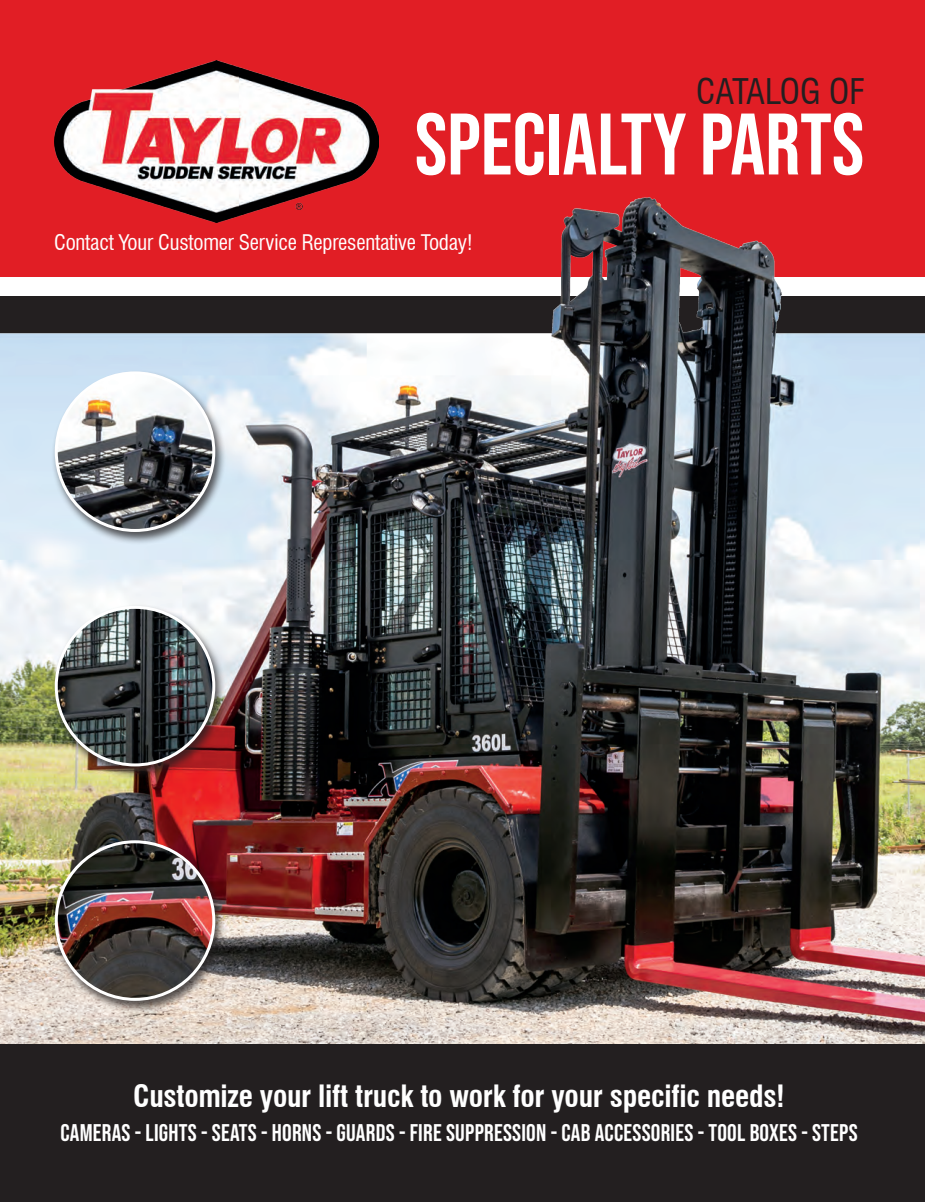
<style>
.page{position:relative;width:925px;height:1202px;background:#fff}
.page>*{position:absolute;margin:0;border:0;box-sizing:border-box;transform-origin:0 0}
.t1{font:87px "Bebas Neue";color:#fff}
.t2{font:condensed 34.5px "Swiss 721 BT";color:#231f20}
.t3{font:700 condensed 30px "Swiss 721 BT";letter-spacing:-.01em;color:#fff}
.t4{font:24px "Bebas Neue";letter-spacing:.01em;color:#fff}
.t5{font:condensed 21px "Swiss 721 BT";letter-spacing:-.01em;color:#fff}
</style>
<div class="page">
<div style="left:0;top:296px;width:925px;height:906px;background:#231f20"></div>
<div style="left:0;top:0;width:925px;height:277px;background:#e11e25"></div>
<img style="left:0;top:197px;width:925px;height:847px">
<img style="left:54px;top:61px;width:324px;height:162px">
<div style="left:51px;top:370px;width:175px;height:175px;background:#231f20;opacity:.75"></div>
<img style="left:56px;top:373px;width:158px;height:157px;border-radius:79px">
<div style="left:55px;top:371px;width:160px;height:161px;border:3px solid #fff;border-radius:50%"></div>
<div style="left:51px;top:604px;width:175px;height:176px;background:#231f20;opacity:.75"></div>
<img style="left:56px;top:607px;width:158px;height:158px;border-radius:79px">
<div style="left:55px;top:606px;width:160px;height:160px;border:3px solid #fff;border-radius:50%"></div>
<div style="left:51px;top:838px;width:175px;height:176px;background:#231f20;opacity:.75"></div>
<img style="left:56px;top:841px;width:158px;height:158px;border-radius:79px">
<div style="left:55px;top:840px;width:160px;height:160px;border:3px solid #fff;border-radius:50%"></div>
<h2 class="t2" style="left:696px;top:71px;width:170px">CATALOG OF</h2>
<h1 class="t1" style="left:415px;top:95px;width:451px">SPECIALTY PARTS</h1>
<p class="t5" style="left:54px;top:230px;width:420px">Contact Your Customer Service Representative Today!</p>
<p class="t3" style="left:133px;top:1078px;width:653px">Customize your lift truck to work for your specific needs!</p>
<p class="t4" style="left:60px;top:1119px;width:799px">CAMERAS - LIGHTS - SEATS - HORNS - GUARDS - FIRE SUPPRESSION - CAB ACCESSORIES - TOOL BOXES - STEPS</p>
</div>
